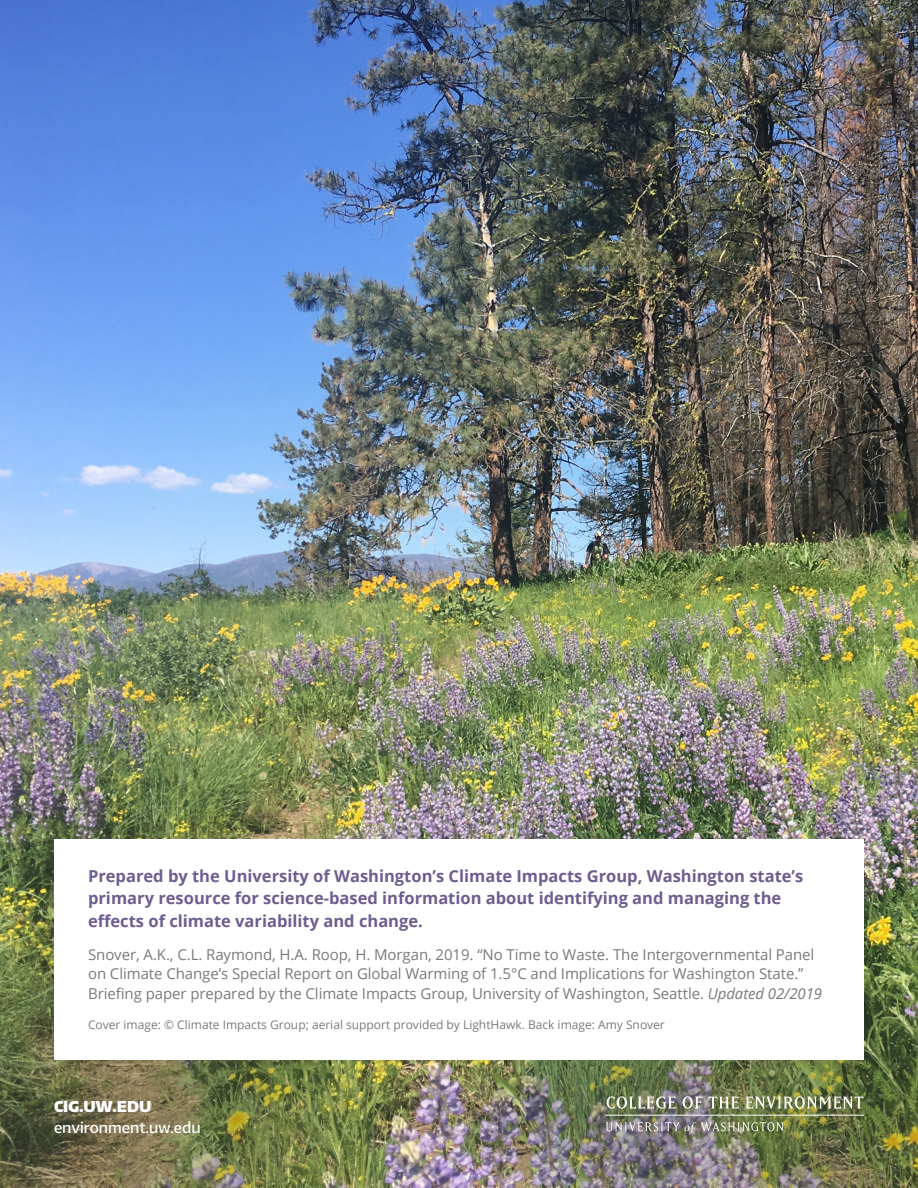
<style>
.page{position:relative;width:918px;height:1188px;background:#fff}
.page>*{position:absolute;margin:0;border:0;box-sizing:border-box;transform-origin:0 0}
.t1{font:700 16.5px/22.5px "Open Sans";color:#6d5e8f}
.t2{font:15px/19.5px "Open Sans";letter-spacing:-.005em;color:#787a7d}
.t3{font:500 14.85px "Encode Sans Normal";color:#fff}
.t4{font:900 14.85px "Encode Sans Normal";color:#fff}
.Body{font:12px "Open Sans";color:#787a7d}
.s1{font-style:italic}
</style>
<div class="page">
<img style="left:0;top:0;width:918px;height:1188px">
<div style="left:55px;top:840px;width:809px;height:220px;background:#fff"></div>
<img style="left:606px;top:1122px;width:177px;height:12px">
<hr style="left:605px;top:1115px;width:259px;height:1px;background:#fff">
<svg style="left:607px;top:1096px;width:69px;height:13px"></svg>
<svg style="left:683px;top:1096px;width:19px;height:13px"></svg>
<svg style="left:709px;top:1097px;width:30px;height:11px"></svg>
<svg style="left:746px;top:1096px;width:117px;height:13px"></svg>
<p class="t1" style="left:88px;top:864px;width:717px">Prepared by the University of Washington’s Climate Impacts Group, Washington state’s primary resource for science-based information about identifying and managing the effects of climate variability and change.</p>
<p class="t2" style="left:88px;top:944px;width:736px">Snover, A.K., C.L. Raymond, H.A. Roop, H. Morgan, 2019. “No Time to Waste. The Intergovernmental Panel on Climate Change’s Special Report on Global Warming of 1.5°C and Implications for Washington State.”<br>Briefing paper prepared by the Climate Impacts Group, University of Washington, Seattle. <span class="s1">Updated 02/2019</span></p>
<p class="Body" style="left:88px;top:1016px;width:578px">Cover image: © Climate Impacts Group; aerial support provided by LightHawk. Back image: Amy Snover</p>
<p class="t4" style="left:54px;top:1096px;width:99px">CIG.UW.EDU</p>
<p class="t3" style="left:54px;top:1118px;width:148px">environment.uw.edu</p>
</div>
